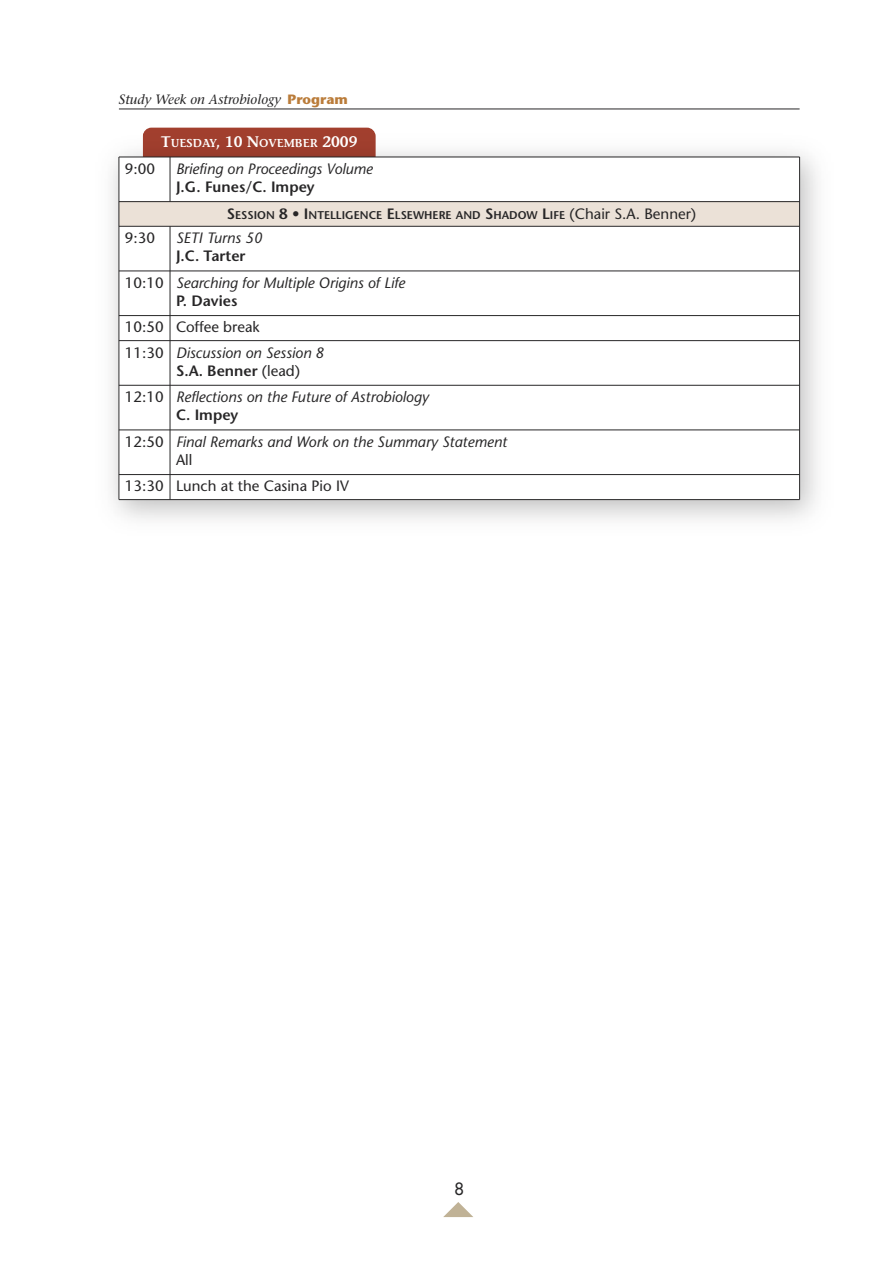
<style>
.page{position:relative;width:893px;height:1263px;background:#fff}
.page>*{position:absolute;margin:0;border:0;box-sizing:border-box;transform-origin:0 0}
.t1{font:16.5px "Futura";color:#272627}
.t2{font:italic 500 15px/26.7px "Stone Sans Std";color:#272627}
.t3{font:500 15px/25.2px "Stone Sans Std";color:#272627}
.t4{font:600 15px "Stone Sans Std";color:#272627}
.t5{font:italic 500 13.5px "Stone Serif Std";color:#272627}
.t6{font:600 11.55px "Stone Informal Std";color:#fff}
.t7{font:600 11.25px "Stone Sans Std";color:#272627}
.s1{font-family:"Stone Sans Std";font-weight:700;font-style:normal;color:#ba7c3a}
.s2{font-size:15.3px}
.s3{font-size:15px}
.s4{font-weight:500;font-size:15px}
.s5{font-weight:600;font-style:normal}
.s6{font-style:normal}
.s7{font-style:italic}
</style>
<div class="page">
<hr style="left:119px;top:109px;width:680px;height:1px;background:#272627">
<svg style="left:443px;top:1202px;width:30px;height:15px"></svg>
<div style="left:143px;top:128px;width:232px;height:65px;background:#a23f2e;border-radius:9px"></div>
<img style="left:111px;top:133px;width:707px;height:387px">
<img style="left:143px;top:133px;width:232px;height:24px">
<div style="left:119px;top:157px;width:51px;height:45px;background:#fff"></div>
<div style="left:170px;top:157px;width:629px;height:45px;background:#fff"></div>
<div style="left:119px;top:202px;width:680px;height:24px;background:#ebe1d7"></div>
<div style="left:119px;top:226px;width:51px;height:45px;background:#fff"></div>
<div style="left:170px;top:226px;width:629px;height:45px;background:#fff"></div>
<div style="left:119px;top:271px;width:51px;height:45px;background:#fff"></div>
<div style="left:170px;top:271px;width:629px;height:45px;background:#fff"></div>
<div style="left:119px;top:316px;width:51px;height:25px;background:#fff"></div>
<div style="left:170px;top:316px;width:629px;height:25px;background:#fff"></div>
<div style="left:119px;top:341px;width:51px;height:44px;background:#fff"></div>
<div style="left:170px;top:341px;width:629px;height:44px;background:#fff"></div>
<div style="left:119px;top:385px;width:51px;height:45px;background:#fff"></div>
<div style="left:170px;top:385px;width:629px;height:45px;background:#fff"></div>
<div style="left:119px;top:430px;width:51px;height:45px;background:#fff"></div>
<div style="left:170px;top:430px;width:629px;height:45px;background:#fff"></div>
<div style="left:119px;top:475px;width:51px;height:25px;background:#fff"></div>
<div style="left:170px;top:475px;width:629px;height:25px;background:#fff"></div>
<hr style="left:119px;top:157px;width:1px;height:343px;background:#272627">
<hr style="left:170px;top:157px;width:1px;height:45px;background:#272627">
<hr style="left:170px;top:226px;width:1px;height:274px;background:#272627">
<hr style="left:799px;top:157px;width:1px;height:343px;background:#272627">
<hr style="left:119px;top:157px;width:680px;height:1px;background:#272627">
<hr style="left:119px;top:201px;width:680px;height:1px;background:#272627">
<hr style="left:119px;top:226px;width:680px;height:1px;background:#272627">
<hr style="left:119px;top:271px;width:680px;height:1px;background:#272627">
<hr style="left:119px;top:315px;width:680px;height:1px;background:#272627">
<hr style="left:119px;top:340px;width:680px;height:1px;background:#272627">
<hr style="left:119px;top:385px;width:680px;height:1px;background:#272627">
<hr style="left:119px;top:430px;width:680px;height:1px;background:#272627">
<hr style="left:119px;top:474px;width:680px;height:1px;background:#272627">
<hr style="left:119px;top:499px;width:680px;height:1px;background:#272627">
<p class="t5" style="left:119px;top:93px;width:230px">Study Week on Astrobiology <span class="s1">Program</span></p>
<p class="t6" style="left:161px;top:138px;width:198px"><span class="s2">T</span>UESDAY<span class="s2">, 10 N</span>OVEMBER <span class="s2">2009</span></p>
<p class="t3" style="left:125px;top:157px;width:32px">9:00</p>
<p class="t2" style="left:176px;top:157px;width:198px">Briefing on Proceedings Volume</p>
<p class="t4" style="left:176px;top:181px;width:140px">J.G. Funes/C. Impey</p>
<p class="t7" style="left:227px;top:210px;width:471px"><span class="s3">S</span>ESSION <span class="s3">8 • I</span>NTELLIGENCE <span class="s3">E</span>LSEWHERE AND <span class="s3">S</span>HADOW <span class="s3">L</span>IFE <span class="s4">(Chair S.A. Benner)</span></p>
<p class="t3" style="left:125px;top:226px;width:32px">9:30</p>
<p class="t2" style="left:176px;top:226px;width:88px">SETI Turns 50</p>
<p class="t2" style="left:125px;top:244px;width:282px;text-indent:51px"><span class="s5">J.C. Tarter<br></span><span class="s6">10:10</span> Searching for Multiple Origins of Life</p>
<p class="t4" style="left:176px;top:295px;width:63px">P. Davies</p>
<p class="t3" style="left:125px;top:315px;width:201px">10:50 Coffee break<br>11:30 <span class="s7">Discussion on Session 8</span></p>
<p class="t2" style="left:125px;top:359px;width:305px;text-indent:51px"><span class="s5">S.A. Benner</span> <span class="s6">(lead)<br>12:10</span> Reflections on the Future of Astrobiology</p>
<p class="t2" style="left:125px;top:403px;width:384px;text-indent:51px"><span class="s5">C. Impey<br></span><span class="s6">12:50</span> Final Remarks and Work on the Summary Statement</p>
<p class="t3" style="left:125px;top:447px;width:225px;line-height:26.4px;text-indent:51px">All<br>13:30 Lunch at the Casina Pio IV</p>
<p class="t1" style="left:454px;top:1179px;width:11px">8</p>
</div>
